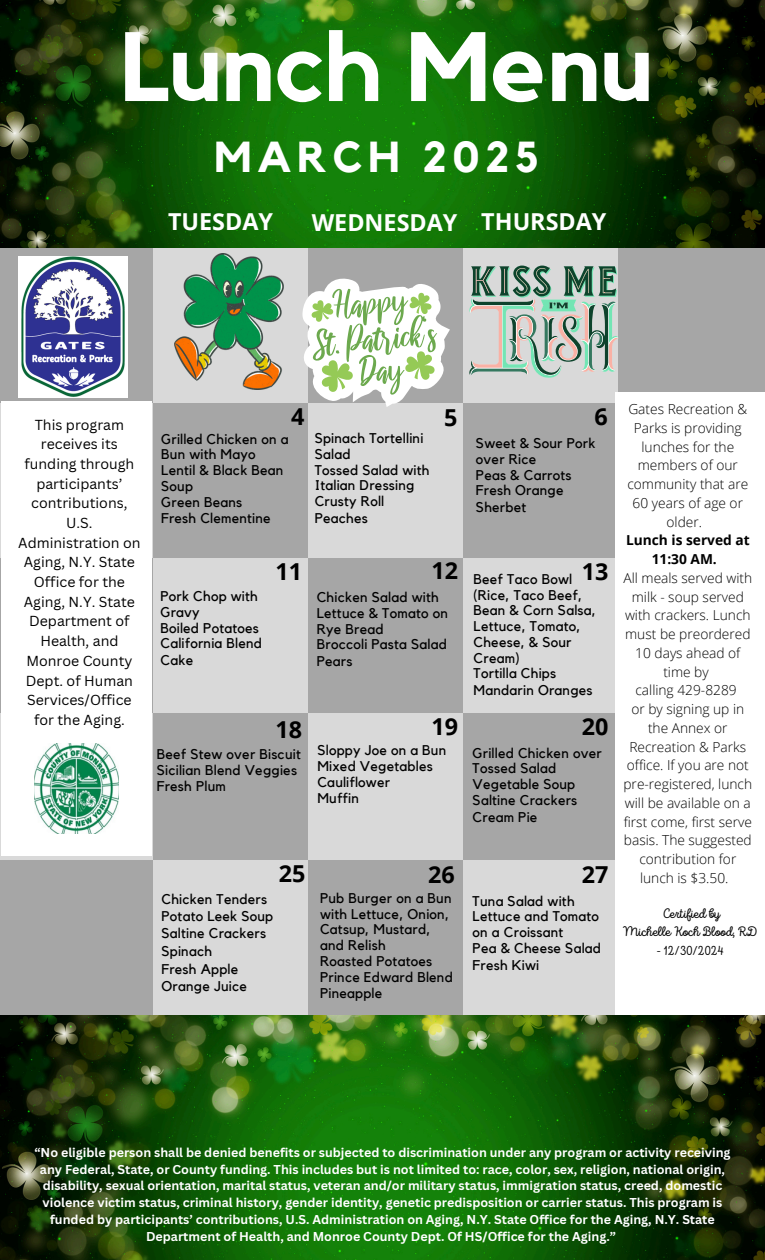
<style>
.page{position:relative;width:765px;height:1260px;background:#fff}
.page>*{position:absolute;margin:0;border:0;box-sizing:border-box;transform-origin:0 0}
.t1{font:700 97.25px "Kollektif";color:#fff}
.t2{font:700 43.25px "Kollektif";letter-spacing:.13em;color:#fff}
.t3{font:700 23.38px "Open Sans";color:#fff}
.t4{font:700 23.38px "Open Sans";color:#000}
.t5{font:14.12px/16px "Kollektif";letter-spacing:.015em;color:#000}
.t6{font:14.12px/19.8px "Canva Sans";color:#000;text-align:center}
.t7{font:300 13.75px/18.8px "Open Sans";color:#000;text-align:center}
.t8{font:13.75px/18.8px "Intro Script";color:#000;text-align:center}
.t9{font:700 12.5px/16.8px "Canva Sans";color:#fff;text-align:center}
.s1{font-weight:700}
</style>
<div class="page">
<img style="left:0;top:0;width:765px;height:248px">
<div style="left:0;top:248px;width:153px;height:155px;background:#a6a6a6"></div>
<div style="left:308px;top:248px;width:155px;height:155px;background:#a6a6a6"></div>
<div style="left:153px;top:248px;width:155px;height:155px;background:#d9d9d9"></div>
<div style="left:618px;top:248px;width:147px;height:155px;background:#a6a6a6"></div>
<div style="left:463px;top:248px;width:155px;height:155px;background:#d9d9d9"></div>
<div style="left:153px;top:403px;width:155px;height:155px;background:#a6a6a6"></div>
<div style="left:308px;top:403px;width:155px;height:155px;background:#d9d9d9"></div>
<div style="left:463px;top:403px;width:155px;height:155px;background:#a6a6a6"></div>
<div style="left:308px;top:558px;width:155px;height:155px;background:#a6a6a6"></div>
<div style="left:153px;top:558px;width:155px;height:155px;background:#d9d9d9"></div>
<div style="left:463px;top:558px;width:155px;height:155px;background:#d9d9d9"></div>
<div style="left:0;top:713px;width:153px;height:154px;background:linear-gradient(to right,#d9d9d9,#d9d9d9)"></div>
<div style="left:153px;top:713px;width:155px;height:154px;background:#a6a6a6"></div>
<div style="left:308px;top:713px;width:155px;height:154px;background:#d9d9d9"></div>
<div style="left:463px;top:713px;width:155px;height:154px;background:#a6a6a6"></div>
<div style="left:1px;top:860px;width:152px;height:155px;background:#a6a6a6"></div>
<div style="left:308px;top:860px;width:155px;height:155px;background:#a6a6a6"></div>
<div style="left:153px;top:860px;width:155px;height:155px;background:#d9d9d9"></div>
<div style="left:463px;top:860px;width:154px;height:155px;background:#d9d9d9"></div>
<div style="left:615px;top:393px;width:150px;height:622px;background:#fff"></div>
<img style="left:0;top:1015px;width:765px;height:245px">
<img style="left:175px;top:254px;width:109px;height:136px">
<svg style="left:302px;top:278px;width:148px;height:129px"></svg>
<svg style="left:469px;top:266px;width:149px;height:112px"></svg>
<div style="left:2px;top:402px;width:150px;height:454px;background:#fff"></div>
<img style="left:34px;top:743px;width:85px;height:91px">
<img style="left:18px;top:256px;width:110px;height:142px">
<h3 class="t1" style="left:121px;top:22px;width:534px">Lunch Menu</h3>
<h3 class="t2" style="left:215px;top:137px;width:326px">MARCH 2025</h3>
<h3 class="t3" style="left:168px;top:205px;width:107px">TUESDAY</h3>
<p class="t3" style="left:312px;top:206px;width:147px">WEDNESDAY</p>
<p class="t3" style="left:481px;top:205px;width:127px">THURSDAY</p>
<h4 class="t6" style="left:18px;top:414px;width:124px">This program receives its funding through participants’ contributions,<br>U.S.<br>Administration on<br>Aging, N.Y. State<br>Office for the<br>Aging, N.Y. State<br>Department of<br>Health, and<br>Monroe County<br>Dept. of Human<br>Services/Office for the Aging.</h4>
<p class="t4" style="left:291px;top:400px;width:15px">4</p>
<p class="t5" style="left:161px;top:431px;width:129px">Grilled Chicken on a<br>Bun with Mayo<br>Lentil &amp; Black Bean<br>Soup<br>Green Beans<br>Fresh Clementine</p>
<h1 class="t4" style="left:444px;top:401px;width:15px">5</h1>
<h4 class="t4" style="left:594px;top:400px;width:15px">6</h4>
<h4 class="t5" style="left:315px;top:431px;width:116px">Spinach Tortellini<br>Salad<br>Tossed Salad with<br>Italian Dressing<br>Crusty Roll<br>Peaches</h4>
<p class="t5" style="left:476px;top:436px;width:121px">Sweet &amp; Sour Pork over Rice<br>Peas &amp; Carrots<br>Fresh Orange<br>Sherbet</p>
<h4 class="t5" style="left:160px;top:589px;width:103px">Pork Chop with<br>Gravy<br>Boiled Potatoes<br>California Blend<br>Cake</h4>
<p class="t4" style="left:275px;top:555px;width:28px">11</p>
<p class="t4" style="left:431px;top:554px;width:28px">12</p>
<h4 class="t5" style="left:317px;top:590px;width:133px">Chicken Salad with<br>Lettuce &amp; Tomato on<br>Rye Bread<br>Broccoli Pasta Salad<br>Pears</h4>
<h4 class="t4" style="left:582px;top:555px;width:28px">13</h4>
<p class="t5" style="left:474px;top:571px;width:124px">Beef Taco Bowl (Rice, Taco Beef,<br>Bean &amp; Corn Salsa,<br>Lettuce, Tomato,<br>Cheese, &amp; Sour<br>Cream)<br>Tortilla Chips<br>Mandarin Oranges</p>
<p class="t4" style="left:275px;top:713px;width:28px">18</p>
<h4 class="t4" style="left:431px;top:710px;width:28px">19</h4>
<h2 class="t4" style="left:582px;top:710px;width:28px">20</h2>
<p class="t5" style="left:157px;top:747px;width:145px">Beef Stew over Biscuit<br>Sicilian Blend Veggies<br>Fresh Plum</p>
<p class="t5" style="left:317px;top:743px;width:130px">Sloppy Joe on a Bun<br>Mixed Vegetables<br>Cauliflower<br>Muffin</p>
<h4 class="t5" style="left:473px;top:745px;width:131px">Grilled Chicken over<br>Tossed Salad<br>Vegetable Soup<br>Saltine Crackers<br>Cream Pie</h4>
<p class="t4" style="left:279px;top:858px;width:28px">25</p>
<p class="t4" style="left:428px;top:858px;width:28px">26</p>
<h4 class="t4" style="left:582px;top:858px;width:28px">27</h4>
<h4 class="t5" style="left:320px;top:891px;width:134px">Pub Burger on a Bun with Lettuce, Onion,<br>Catsup, Mustard, and Relish<br>Roasted Potatoes<br>Prince Edward Blend<br>Pineapple</h4>
<h4 class="t5" style="left:162px;top:891px;width:113px;line-height:17.5px">Chicken Tenders<br>Potato Leek Soup<br>Saltine Crackers<br>Spinach<br>Fresh Apple<br>Orange Juice</h4>
<h4 class="t5" style="left:473px;top:893px;width:130px">Tuna Salad with<br>Lettuce and Tomato on a Croissant<br>Pea &amp; Cheese Salad<br>Fresh Kiwi</h4>
<p class="t7" style="left:623px;top:400px;width:130px">Gates Recreation &amp;<br>Parks is providing lunches for the members of our community that are<br>60 years of age or older.<br><span class="s1">Lunch is served at<br>11:30 AM.<br></span>All meals served with milk - soup served with crackers. Lunch must be preordered<br>10 days ahead of time by<br>calling 429-8289<br>or by signing up in the Annex or<br>Recreation &amp; Parks office. If you are not pre-registered, lunch will be available on a first come, first serve basis. The suggested contribution for lunch is $3.50.</p>
<p class="t8" style="left:623px;top:905px;width:135px">Certified by<br>Michelle Koch Blood, RD</p>
<p class="t8" style="left:656px;top:942px;width:70px">- 12/30/2024</p>
<p class="t9" style="left:34px;top:1144px;width:698px">“No eligible person shall be denied benefits or subjected to discrimination under any program or activity receiving any Federal, State, or County funding. This includes but is not limited to: race, color, sex, religion, national origin, disability, sexual orientation, marital status, veteran and/or military status, immigration status, creed, domestic violence victim status, criminal history, gender identity, genetic predisposition or carrier status. This program is funded by participants’ contributions, U.S. Administration on Aging, N.Y. State Office for the Aging, N.Y. State Department of Health, and Monroe County Dept. Of HS/Office for the Aging.”</p>
</div>
